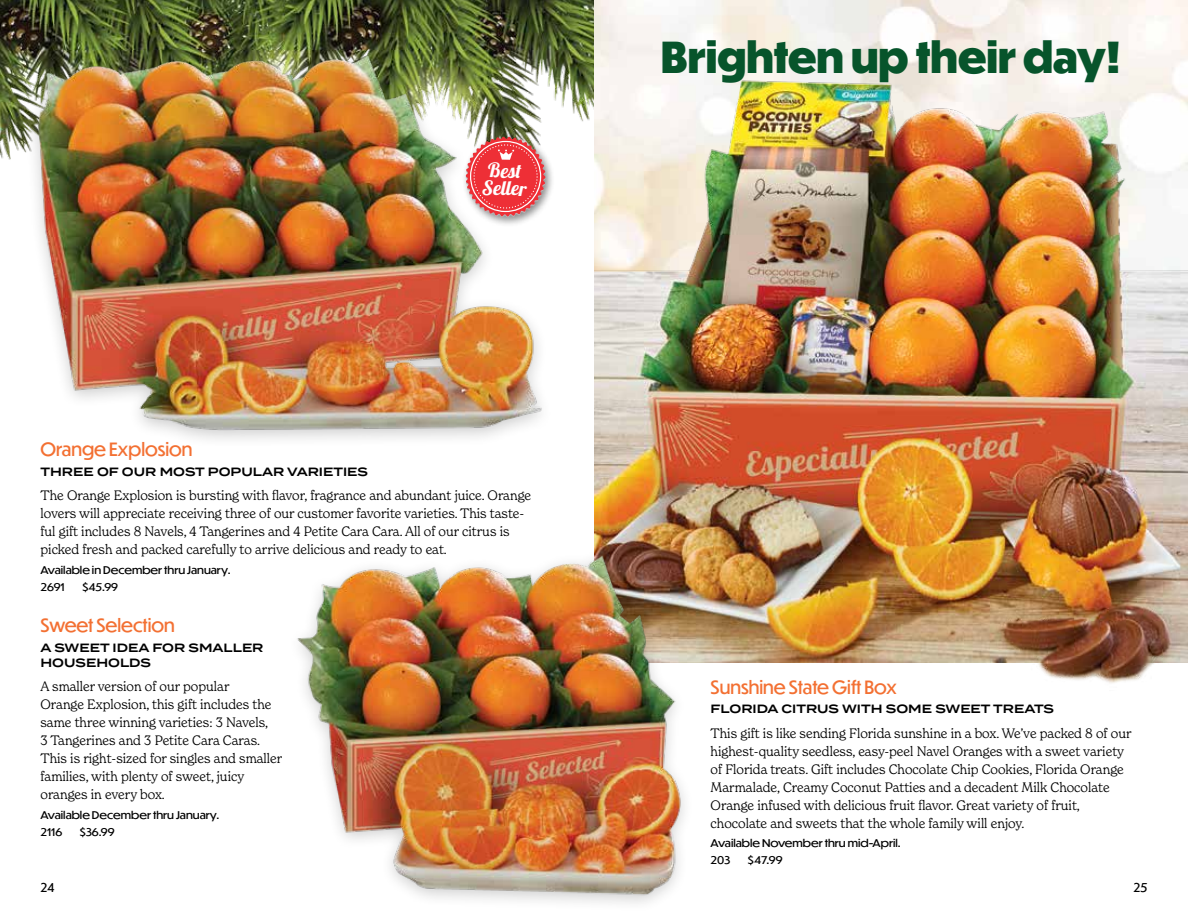
<style>
.page{position:relative;width:1188px;height:918px;background:#fff}
.page>*{position:absolute;margin:0;border:0;box-sizing:border-box;transform-origin:0 0}
.t1{font:800 42px "Dunbar Tall";color:#07542b}
.t2{font:19.95px/17.5px "Lobster";color:#fff}
.t3{font:18px "Dunbar Tall";color:#f37032}
.t4{font:300 13.5px/18px "New Spirit";color:#000;scale:.95 1}
.t5{font:600 12px/15px "Termina";color:#000}
.t6{font:12px "Dunbar Tall";color:#000}
.t7{font:10.5px/17px "Dunbar Tall";color:#000;scale:1.1 1}
</style>
<div class="page">
<img style="left:594px;top:0;width:594px;height:64px">
<img style="left:0;top:0;width:594px;height:40px">
<img style="left:0;top:40px;width:594px;height:400px">
<div style="left:461px;top:132px;width:94px;height:96px;background:#000;opacity:.47"></div>
<svg style="left:466px;top:137px;width:80px;height:81px"></svg>
<img style="left:594px;top:64px;width:594px;height:598px">
<div style="left:286px;top:547px;width:408px;height:366px;background:#000;opacity:.2"></div>
<img style="left:289px;top:552px;width:407px;height:361px">
<img style="left:972px;top:589px;width:216px;height:94px">
<h2 class="t2" style="left:483px;top:163px;width:46px;rotate:1deg">Best<br>Seller</h2>
<h3 class="t3" style="left:40px;top:437px;width:154px">Orange Explosion</h3>
<p class="t5" style="left:40px;top:464px;width:329px">THREE OF OUR MOST POPULAR VARIETIES</p>
<p class="t4" style="left:40px;top:487px;width:518px">The Orange Explosion is bursting with flavor, fragrance and abundant juice. Orange lovers will appreciate receiving three of our customer favorite varieties. This taste&shy;ful gift includes 8 Navels, 4 Tangerines and 4 Petite Cara Cara. All of our citrus is picked fresh and packed carefully to arrive delicious and ready to eat.</p>
<p class="t7" style="left:40px;top:561px;width:174px">Available in December thru January.<br>2691</p>
<p class="t7" style="left:82px;top:578px;width:34px">$45.99</p>
<h3 class="t3" style="left:40px;top:613px;width:136px">Sweet Selection</h3>
<p class="t5" style="left:40px;top:640px;width:224px">A SWEET IDEA FOR SMALLER<br>HOUSEHOLDS</p>
<p class="t4" style="left:40px;top:677px;width:256px">A smaller version of our popular<br>Orange Explosion, this gift includes the same three winning varieties: 3 Navels,<br>3 Tangerines and 3 Petite Cara Caras.<br>This is right-sized for singles and smaller families, with plenty of sweet, juicy oranges in every box.</p>
<p class="t7" style="left:40px;top:806px;width:164px">Available December thru January.<br>2116</p>
<p class="t7" style="left:80px;top:823px;width:33px">$36.99</p>
<h1 class="t1" style="left:661px;top:26px;width:462px">Brighten up their day!</h1>
<h3 class="t3" style="left:711px;top:674px;width:188px">Sunshine State Gift Box</h3>
<p class="t5" style="left:711px;top:701px;width:345px">FLORIDA CITRUS WITH SOME SWEET TREATS</p>
<p class="t4" style="left:711px;top:724px;width:445px">This gift is like sending Florida sunshine in a box. We’ve packed 8 of our highest-quality seedless, easy-peel Navel Oranges with a sweet variety of Florida treats. Gift includes Chocolate Chip Cookies, Florida Orange Marmalade, Creamy Coconut Patties and a decadent Milk Chocolate Orange infused with delicious fruit flavor. Great variety of fruit, chocolate and sweets that the whole family will enjoy.</p>
<p class="t7" style="left:711px;top:834px;width:174px">Available November thru mid-April.<br>203</p>
<p class="t7" style="left:748px;top:851px;width:33px">$47.99</p>
<p class="t6" style="left:40px;top:878px;width:16px">24</p>
<p class="t6" style="left:1134px;top:879px;width:15px">25</p>
</div>
